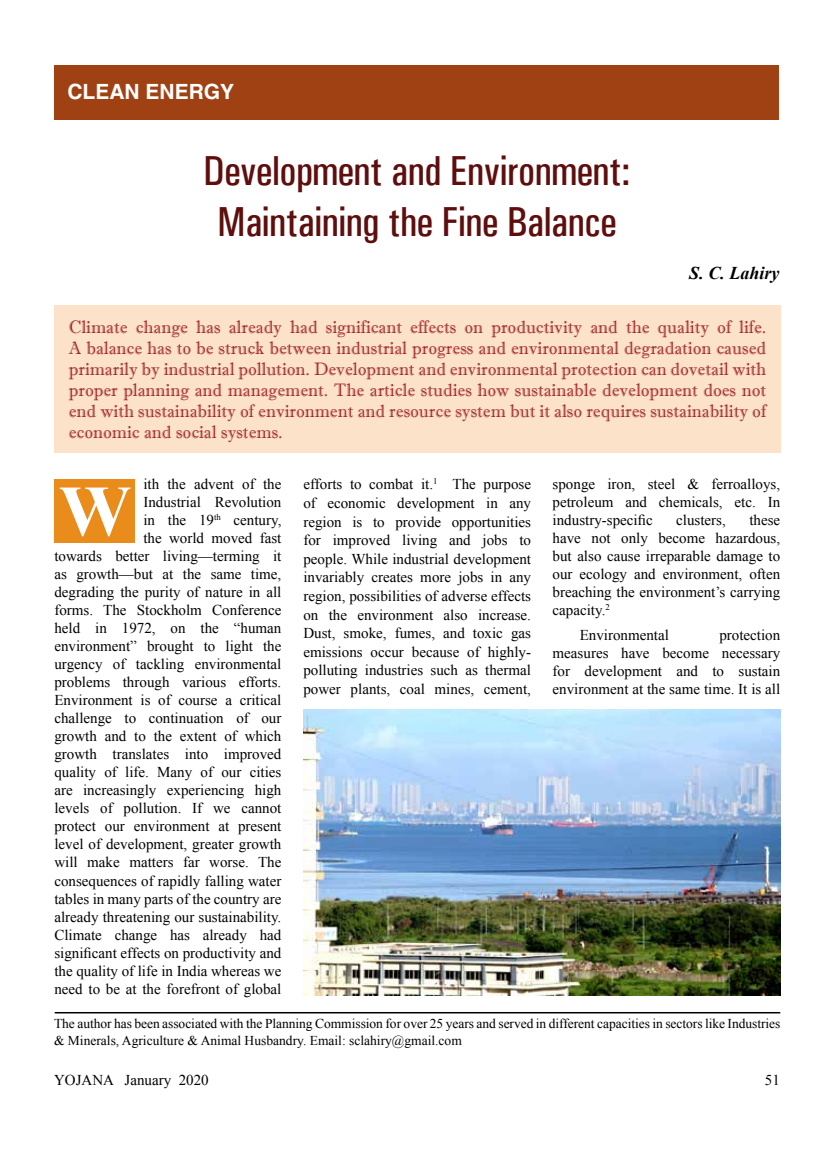
<style>
.page{position:relative;width:834px;height:1157px;background:#fff}
.page>*{position:absolute;margin:0;border:0;box-sizing:border-box;transform-origin:0 0}
.t1{font:700 72px "Times New Roman";color:#fff}
.t2{font:500 condensed 42px/50.4px "Univers";letter-spacing:-.01em;color:#5f0e0e;text-align:center}
.t3{font:700 21px "Helvetica";color:#fff}
.t4{font:18px/21px "Imprint MT Shadow";letter-spacing:.01em;color:#9e1d20;text-align:justify;scale:.95 1}
.t5{font:italic 700 18px "Times New Roman";color:#000}
.t6{font:15px/18px "Times New Roman";color:#000;text-align:justify}
.t7{font:13.5px/17.2px "Times New Roman";letter-spacing:-.005em;color:#000}
</style>
<div class="page">
<div style="left:54px;top:65px;width:725px;height:54px;background:#a04113"></div>
<div style="left:54px;top:479px;width:81px;height:63px;background:#ea8c1c"></div>
<hr style="left:55px;top:1012px;width:725px;height:1px;background:#000">
<div style="left:54px;top:305px;width:726px;height:147px;background:#fbe2c8"></div>
<img style="left:303px;top:709px;width:477px;height:286px">
<h3 class="t3" style="left:67px;top:79px;width:30px">CLEAN</h3>
<h3 class="t3" style="left:145px;top:79px;width:15px">ENE</h3>
<h3 class="t3" style="left:189px;top:79px;width:31px">RGY</h3>
<h2 class="t2" style="left:203px;top:146px;width:428px">Development and Environment:<br>Maintaining the Fine Balance</h2>
<p class="t5" style="left:689px;top:260px;width:92px">S. C. Lahiry</p>
<p class="t4" style="left:69px;top:316px;width:735px">Climate change has already had significant effects on productivity and the quality of life.<br>A balance has to be struck between industrial progress and environmental degradation caused primarily by industrial pollution. Development and environmental protection can dovetail with proper planning and management. The article studies how sustainable development does not end with sustainability of environment and resource system but it also requires sustainability of economic and social systems.</p>
<p class="t6" style="left:303px;top:474px;width:229px;line-height:18.6px">efforts to combat it.<sup>1</sup> The purpose of economic development in any region is to provide opportunities for improved living and jobs to people. While industrial development invariably creates more jobs in any region, possibilities of adverse effects on the environment also increase.<br>Dust, smoke, fumes, and toxic gas emissions occur because of highly&shy;polluting industries such as thermal power plants, coal mines, cement,</p>
<p class="t6" style="left:552px;top:475px;width:229px">sponge iron, steel &amp; ferroalloys, petroleum and chemicals, etc. In industry-specific</p>
<p class="t6" style="left:54px;top:475px;width:228px;text-align:right">ith the advent of the<br>Industrial Revolution<br>in the 19<sup>th</sup> century,<br>the world moved fast<br>towards better living—terming it as growth—but at the same time, degrading the purity of nature in all forms. The Stockholm Conference held in 1972, on the “human environment” brought to light the urgency of tackling environmental problems through various efforts.<br>Environment is of course a critical challenge to continuation of our growth and to the extent of which growth translates into improved quality of life. Many of our cities are increasingly experiencing high levels of pollution. If we cannot protect our environment at present level of development, greater growth will make matters far worse. The consequences of rapidly falling water tables in many parts of the country are already threatening our sustainability.<br>Climate change has already had significant effects on productivity and the quality of life in India whereas we need to be at the forefront of global</p>
<h1 class="t1" style="left:59px;top:461px;width:73px">W</h1>
<p class="t6" style="left:552px;top:511px;width:229px;text-indent:197px">these have not only become hazardous, but also cause irreparable damage to our ecology and environment, often breaching the environment’s carrying capacity.<sup>2</sup></p>
<p class="t6" style="left:579px;top:625px;width:91px">Environmental</p>
<p class="t6" style="left:676px;top:511px;width:51px">clusters,</p>
<p class="t6" style="left:552px;top:625px;width:229px;text-indent:167px">protection measures have become necessary for development and to sustain environment at the same time. It is all</p>
<p class="t7" style="left:54px;top:1014px;width:727px">The author has been associated with the Planning Commission for over 25 years and served in different capacities in sectors like Industries &amp; Minerals, Agriculture &amp; Animal Husbandry. Email: sclahiry@gmail.com</p>
<p class="t6" style="left:54px;top:1070px;width:156px">YOJANA January 2020</p>
<p class="t6" style="left:764px;top:1070px;width:16px">51</p>
</div>
